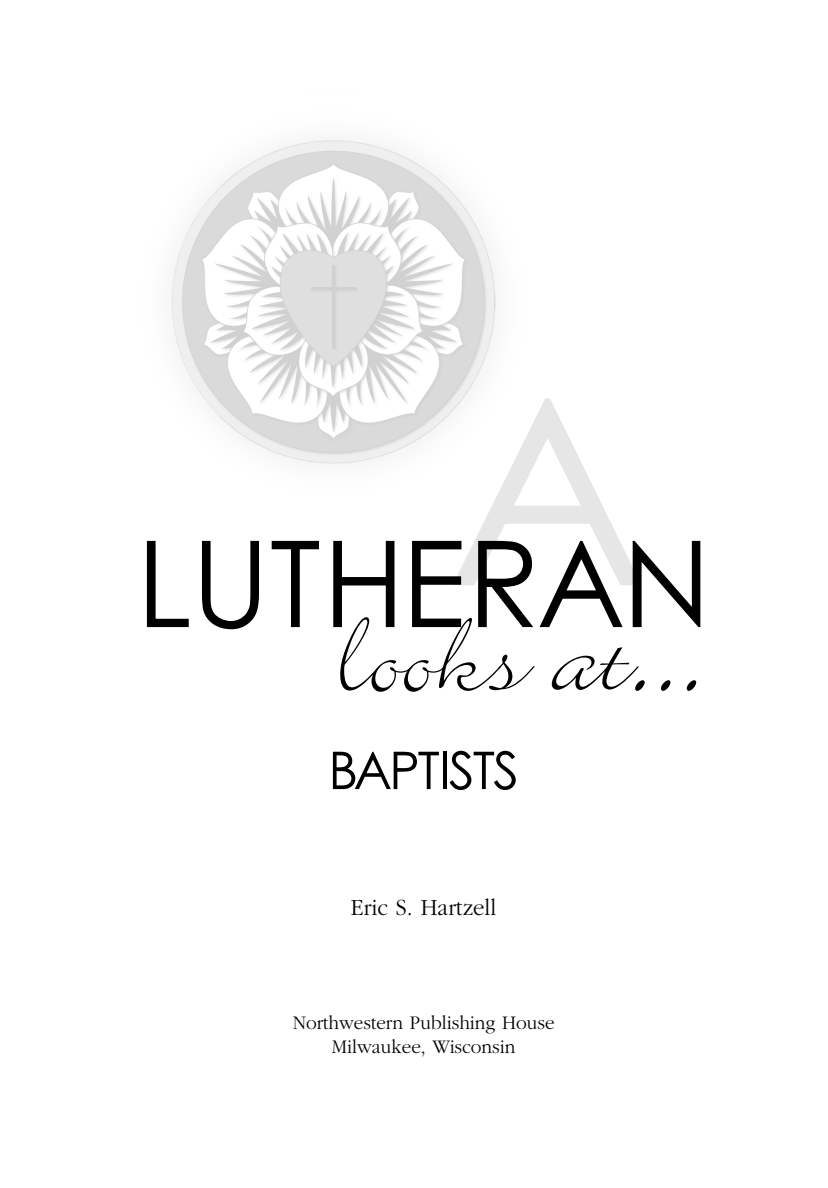
<style>
.page{position:relative;width:828px;height:1188px;background:#fff}
.page>*{position:absolute;margin:0;border:0;box-sizing:border-box;transform-origin:0 0}
.t1{font:134px "Bickley Script Let Plain";color:#000}
.t2{font:120px "Century Gothic";letter-spacing:-.015em;color:#000}
.t3{font:52px "Century Gothic";letter-spacing:-.04em;color:#000}
.t4{font:300 24px "Garamond";color:#000;scale:.95 1}
.t5{font:300 20px/24px "Garamond";color:#000;text-align:center;scale:.95 1}
</style>
<div class="page">
<img style="left:171px;top:140px;width:325px;height:324px">
<h2 class="t2" style="left:136px;top:506px;width:576px">LUTHE<sup>A</sup>RAN</h2>
<h1 class="t1" style="left:334px;top:604px;width:374px">looks at...</h1>
<h3 class="t3" style="left:328px;top:737px;width:192px">BAPTISTS</h3>
<p class="t4" style="left:351px;top:893px;width:155px">Eric S. Hartzell</p>
<p class="t5" style="left:293px;top:1010px;width:277px">Northwestern Publishing House<br>Milwaukee, Wisconsin</p>
</div>
